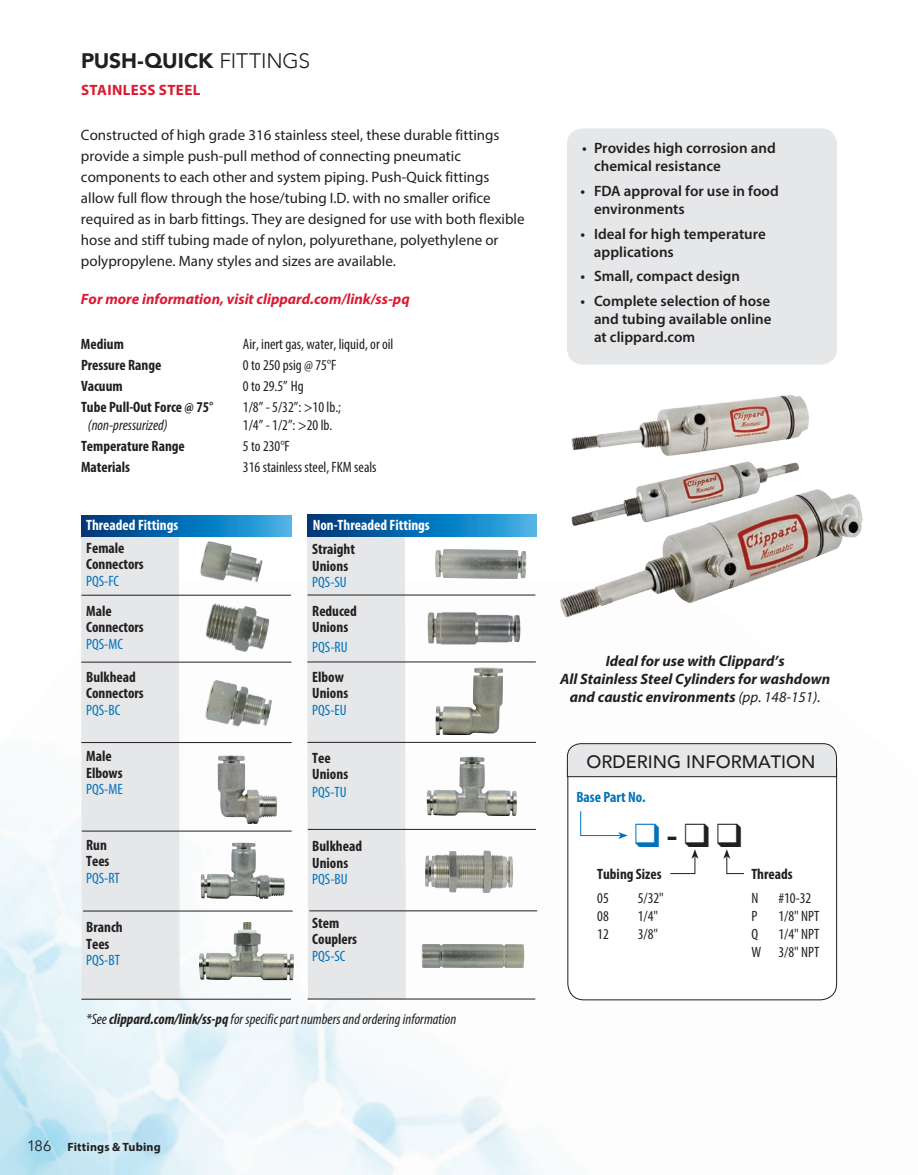
<style>
.page{position:relative;width:918px;height:1175px;background:#fff}
.page>*{position:absolute;margin:0;border:0;box-sizing:border-box;transform-origin:0 0}
.Body__R{font:700 33px "Myriad Pro";color:#231f20}
.t1{font:900 21px "Avenir";letter-spacing:-.01em;color:#231f20}
.Body__R-2{font:500 18px "Avenir";color:#231f20}
.Body__R-3{font:15px/21px "Myriad Pro";color:#231f20}
.Body__R-4{font:700 condensed 15px "Myriad Pro";color:#231f20}
.t2{font:600 15px/18px "Myriad Pro";color:#231f20}
.Body__R-5{font:condensed 15px "Myriad Pro";color:#231f20}
.Order_Header{font:italic 700 15px/18px "Myriad Pro";color:#231f20;text-align:center}
.Order_Header-2{font:italic condensed 15px "Myriad Pro";color:#231f20}
.t3{font:condensed 15px "Myriad Pro";color:#0072bc}
.Body__R-6{font:italic 700 15px "Myriad Pro";color:#dc1a32}
.H2_Header__R{font:700 condensed 15px "Myriad Pro";color:#fff}
.t4{font:700 15px "Myriad Pro";letter-spacing:.02em;color:#dc1a32}
.Body__R-7{font:700 condensed 15px "Myriad Pro";color:#0072bc}
.t5{font:15px "Avenir";color:#231f20}
.t6{font:700 12px "Myriad Pro";letter-spacing:.015em;color:#231f20}
.s1{font-weight:300}
.s2{font-weight:700}
.s3{font-weight:400}
.s4{color:#0072bc}
</style>
<div class="page">
<img style="left:0;top:582px;width:838px;height:592px">
<div style="left:81px;top:537px;width:99px;height:462px;background:#e6e7e9"></div>
<hr style="left:81px;top:662px;width:210px;height:1px;background:#231f20">
<hr style="left:81px;top:595px;width:210px;height:1px;background:#231f20">
<hr style="left:81px;top:742px;width:211px;height:1px;background:#231f20">
<hr style="left:82px;top:830px;width:210px;height:1px;background:#231f20">
<svg style="left:81px;top:515px;width:211px;height:22px;background:#1072b2"></svg>
<hr style="left:83px;top:910px;width:210px;height:1px;background:#231f20">
<hr style="left:81px;top:999px;width:210px;height:1px;background:#231f20">
<div style="left:307px;top:537px;width:99px;height:462px;background:#e6e7e9"></div>
<hr style="left:307px;top:661px;width:229px;height:1px;background:#231f20">
<hr style="left:308px;top:595px;width:227px;height:1px;background:#231f20">
<hr style="left:307px;top:742px;width:229px;height:1px;background:#231f20">
<hr style="left:308px;top:829px;width:228px;height:1px;background:#231f20">
<svg style="left:307px;top:515px;width:229px;height:22px;background:#1071b2"></svg>
<hr style="left:309px;top:910px;width:228px;height:1px;background:#231f20">
<hr style="left:308px;top:998px;width:227px;height:1px;background:#231f20">
<img style="left:200px;top:541px;width:63px;height:41px">
<img style="left:204px;top:679px;width:68px;height:48px">
<img style="left:205px;top:602px;width:64px;height:50px">
<img style="left:218px;top:755px;width:53px;height:69px">
<img style="left:201px;top:842px;width:36px;height:56px">
<img style="left:199px;top:922px;width:67px;height:58px">
<img style="left:435px;top:549px;width:92px;height:30px">
<img style="left:426px;top:612px;width:95px;height:32px">
<img style="left:436px;top:667px;width:67px;height:68px">
<img style="left:427px;top:757px;width:90px;height:59px">
<img style="left:469px;top:850px;width:15px;height:5px">
<img style="left:421px;top:944px;width:103px;height:24px">
<div style="left:567px;top:128px;width:270px;height:236px;background:#e6e7e9;border-radius:16px"></div>
<img style="left:538px;top:395px;width:325px;height:233px">
<svg style="left:567px;top:777px;width:270px;height:223px"></svg>
<svg style="left:723px;top:849px;width:22px;height:25px"></svg>
<svg style="left:670px;top:849px;width:28px;height:25px"></svg>
<svg style="left:580px;top:810px;width:48px;height:29px"></svg>
<svg style="left:567px;top:743px;width:270px;height:34px;background:#dadbdd"></svg>
<p class="t1" style="left:81px;top:43px;width:231px">PUSH-QUICK <span class="s1">FITTINGS</span></p>
<p class="t4" style="left:81px;top:80px;width:121px">STAINLESS STEEL</p>
<p class="Body__R-3" style="left:81px;top:124px;width:445px">Constructed of high grade 316 stainless steel, these durable fittings provide a simple push-pull method of connecting pneumatic components to each other and system piping. Push-Quick fittings allow full flow through the hose/tubing I.D. with no smaller orifice required as in barb fittings. They are designed for use with both flexible hose and stiff tubing made of nylon, polyurethane, polyethylene or polypropylene. Many styles and sizes are available.</p>
<p class="Body__R-6" style="left:81px;top:289px;width:330px">For more information, visit clippard.com/link/ss-pq</p>
<p class="Body__R-4" style="left:81px;top:334px;width:44px">Medium</p>
<p class="Body__R-5" style="left:243px;top:335px;width:152px">Air, inert gas, water, liquid, or oil</p>
<p class="Body__R-4" style="left:81px;top:355px;width:82px">Pressure Range</p>
<p class="Body__R-5" style="left:243px;top:356px;width:95px">0 to 250 psig @ 75°F</p>
<p class="Body__R-4" style="left:81px;top:376px;width:43px">Vacuum</p>
<p class="Body__R-5" style="left:243px;top:377px;width:62px">0 to 29.5” Hg</p>
<p class="Body__R-4" style="left:81px;top:397px;width:134px">Tube Pull-Out Force @ 75°</p>
<p class="Body__R-5" style="left:243px;top:398px;width:100px">1/8” - 5/32”: &gt;10 lb.;</p>
<p class="Order_Header-2" style="left:88px;top:416px;width:81px">(non-pressurized)</p>
<p class="Body__R-5" style="left:243px;top:416px;width:91px">1/4” - 1/2”: &gt;20 lb.</p>
<p class="Body__R-4" style="left:81px;top:436px;width:105px">Temperature Range</p>
<p class="Body__R-5" style="left:243px;top:437px;width:48px">5 to 230°F</p>
<p class="Body__R-4" style="left:81px;top:457px;width:51px">Materials</p>
<p class="Body__R-5" style="left:243px;top:458px;width:135px">316 stainless steel, FKM seals</p>
<p class="H2_Header__R" style="left:86px;top:516px;width:94px">Threaded Fittings</p>
<p class="Body__R-4" style="left:86px;top:538px;width:40px">Female</p>
<p class="Body__R-4" style="left:86px;top:555px;width:59px">Connectors</p>
<p class="t3" style="left:86px;top:571px;width:35px">PQS-FC</p>
<p class="Body__R-4" style="left:86px;top:601px;width:27px">Male</p>
<p class="Body__R-4" style="left:86px;top:618px;width:59px">Connectors</p>
<p class="t3" style="left:86px;top:634px;width:38px">PQS-MC</p>
<p class="Body__R-4" style="left:86px;top:667px;width:51px">Bulkhead</p>
<p class="Body__R-4" style="left:86px;top:684px;width:59px">Connectors</p>
<p class="t3" style="left:86px;top:700px;width:36px">PQS-BC</p>
<p class="Body__R-4" style="left:86px;top:747px;width:27px">Male</p>
<p class="Body__R-4" style="left:86px;top:763px;width:38px">Elbows</p>
<p class="t3" style="left:86px;top:780px;width:38px">PQS-ME</p>
<p class="Body__R-4" style="left:86px;top:835px;width:22px">Run</p>
<p class="Body__R-4" style="left:86px;top:852px;width:25px">Tees</p>
<p class="t3" style="left:86px;top:868px;width:35px">PQS-RT</p>
<p class="Body__R-4" style="left:86px;top:918px;width:38px">Branch</p>
<p class="Body__R-4" style="left:86px;top:934px;width:25px">Tees</p>
<p class="t3" style="left:86px;top:951px;width:35px">PQS-BT</p>
<p class="H2_Header__R" style="left:313px;top:516px;width:119px">Non-Threaded Fittings</p>
<p class="Body__R-4" style="left:312px;top:539px;width:44px">Straight</p>
<p class="Body__R-4" style="left:312px;top:556px;width:37px">Unions</p>
<p class="t3" style="left:312px;top:573px;width:36px">PQS-SU</p>
<p class="Body__R-4" style="left:312px;top:601px;width:46px">Reduced</p>
<p class="Body__R-4" style="left:312px;top:617px;width:37px">Unions</p>
<p class="t3" style="left:312px;top:637px;width:37px">PQS-RU</p>
<p class="Body__R-4" style="left:312px;top:667px;width:33px">Elbow</p>
<p class="Body__R-4" style="left:312px;top:683px;width:37px">Unions</p>
<p class="t3" style="left:312px;top:700px;width:36px">PQS-EU</p>
<p class="Body__R-4" style="left:312px;top:748px;width:20px">Tee</p>
<p class="Body__R-4" style="left:312px;top:764px;width:37px">Unions</p>
<p class="t3" style="left:312px;top:783px;width:36px">PQS-TU</p>
<p class="Body__R-4" style="left:312px;top:836px;width:51px">Bulkhead</p>
<p class="Body__R-4" style="left:312px;top:853px;width:37px">Unions</p>
<p class="t3" style="left:312px;top:870px;width:37px">PQS-BU</p>
<p class="Body__R-4" style="left:312px;top:913px;width:29px">Stem</p>
<p class="Body__R-4" style="left:312px;top:929px;width:46px">Couplers</p>
<p class="t3" style="left:312px;top:946px;width:35px">PQS-SC</p>
<p class="Order_Header-2" style="left:86px;top:1010px;width:372px">*See <span class="s2">clippard.com/link/ss-pq</span> for specific part numbers and ordering information</p>
<p class="t2" style="left:594px;top:139px;width:183px;text-indent:-12px">• Provides high corrosion and chemical resistance</p>
<p class="t2" style="left:594px;top:181px;width:186px;text-indent:-14px">• FDA approval for use in food environments</p>
<p class="t2" style="left:594px;top:224px;width:173px;text-indent:-13px">• Ideal for high temperature applications</p>
<p class="t2" style="left:580px;top:267px;width:161px">• Small, compact design</p>
<p class="t2" style="left:594px;top:292px;width:179px;text-align:justify;text-indent:-14px">• Complete selection of hose and tubing available online at clippard.com</p>
<p class="Order_Header" style="left:560px;top:651px;width:271px">Ideal for use with Clippard’s<br>All Stainless Steel Cylinders for washdown and caustic environments <span class="s3">(pp. 148-151).</span></p>
<p class="Body__R-2" style="left:587px;top:746px;width:230px">ORDERING INFORMATION</p>
<p class="Body__R-7" style="left:576px;top:787px;width:71px">Base Part No.</p>
<p class="Body__R" style="left:635px;top:814px;width:109px"><span class="s4">❑</span>-❑❑</p>
<p class="Body__R-4" style="left:597px;top:864px;width:66px">Tubing Sizes</p>
<p class="Body__R-5" style="left:597px;top:889px;width:13px">05</p>
<p class="Body__R-5" style="left:638px;top:889px;width:28px">5/32"</p>
<p class="Body__R-5" style="left:597px;top:907px;width:13px">08</p>
<p class="Body__R-5" style="left:638px;top:907px;width:22px">1/4"</p>
<p class="Body__R-5" style="left:597px;top:925px;width:13px">12</p>
<p class="Body__R-5" style="left:638px;top:925px;width:22px">3/8"</p>
<p class="Body__R-4" style="left:751px;top:864px;width:43px">Threads</p>
<p class="Body__R-5" style="left:751px;top:889px;width:8px">N</p>
<p class="Body__R-5" style="left:778px;top:889px;width:35px">#10-32</p>
<p class="Body__R-5" style="left:751px;top:907px;width:7px">P</p>
<p class="Body__R-5" style="left:778px;top:907px;width:43px">1/8" NPT</p>
<p class="Body__R-5" style="left:751px;top:925px;width:8px">Q</p>
<p class="Body__R-5" style="left:778px;top:925px;width:43px">1/4" NPT</p>
<p class="Body__R-5" style="left:751px;top:943px;width:70px">W 3/8" NPT</p>
<p class="t5" style="left:27px;top:1137px;width:26px">186</p>
<p class="t6" style="left:68px;top:1139px;width:95px">Fittings &amp; Tubing</p>
</div>
